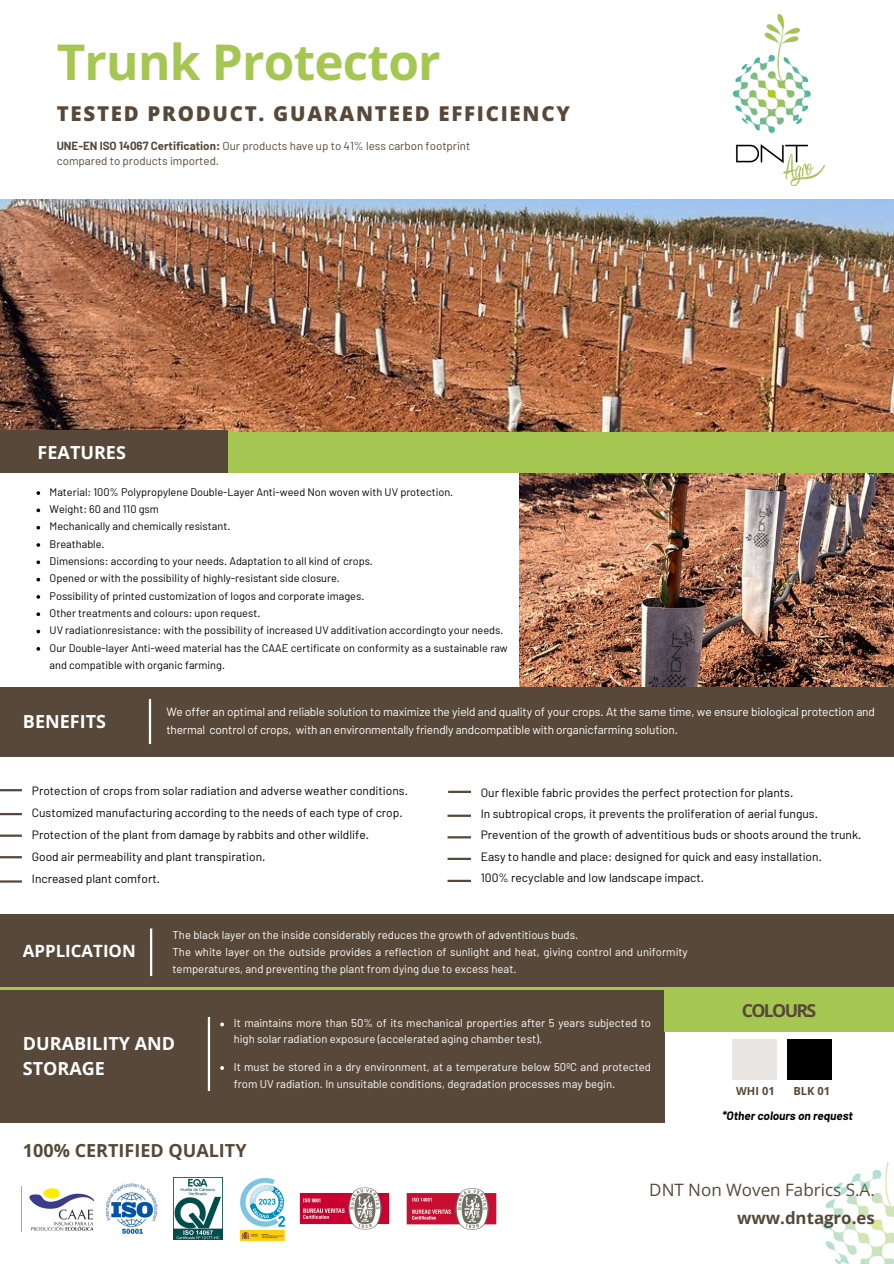
<style>
.page{position:relative;width:894px;height:1264px;background:#fff}
.page>*{position:absolute;margin:0;border:0;box-sizing:border-box;transform-origin:0 0}
.t1{font:700 49.5px "Open Sans Hebrew";letter-spacing:-.015em;color:#a5c752}
.t2{font:800 20.4px "Open Sans";letter-spacing:.085em;color:#574839}
.t3{font:700 18px/24.8px "Open Sans";color:#fff}
.t4{font:700 18px "Open Sans";color:#574839}
.t5{font:700 17.85px "Open Sans";letter-spacing:-.095em;color:#574839}
.t6{font:17.1px "Open Sans";color:#574839}
.t7{font:700 16.8px "Open Sans";color:#574839}
.t8{font:700 16.8px "Open Sans";color:#fff}
.t9{font:12px "Barlow";color:#000}
.t10{font:11.85px/18px "Barlow";letter-spacing:-.015em;color:#fff}
.t11{font:italic 700 11.85px "Barlow";color:#000}
.t12{font:11.55px/15.5px "Barlow";color:#574839}
.t13{font:11.4px/17.2px "Barlow";color:#fff}
.t14{font:700 11.1px "Open Sans";color:#574839}
.t15{font:10.95px/17.2px "Barlow";color:#000}
.s1{font-weight:700}
</style>
<div class="page">
<div style="left:0;top:10px;width:892px;height:744px;background:#a5c752"></div>
<div style="left:0;top:986px;width:893px;height:6px;background:#a5c752"></div>
<div style="left:0;top:0;width:893px;height:199px;background:#fff"></div>
<img style="left:732px;top:14px;width:93px;height:172px">
<img style="left:0;top:199px;width:893px;height:232px">
<div style="left:0;top:430px;width:228px;height:44px;background:#574839"></div>
<div style="left:0;top:687px;width:893px;height:69px;background:#574839"></div>
<img style="left:518px;top:474px;width:375px;height:212px">
<div style="left:0;top:474px;width:518px;height:213px;background:#fff"></div>
<hr style="left:149px;top:699px;width:2px;height:45px;background:#fff">
<div style="left:0;top:914px;width:893px;height:72px;background:#574839"></div>
<hr style="left:150px;top:928px;width:2px;height:48px;background:#fff">
<div style="left:0;top:989px;width:664px;height:133px;background:#574839"></div>
<div style="left:664px;top:989px;width:229px;height:42px;background:#a5c752"></div>
<hr style="left:208px;top:1016px;width:2px;height:74px;background:#fff">
<hr style="left:448px;top:790px;width:23px;height:3px;background:#574839">
<hr style="left:447px;top:814px;width:24px;height:2px;background:#574839">
<hr style="left:447px;top:836px;width:24px;height:2px;background:#574839">
<hr style="left:447px;top:857px;width:24px;height:3px;background:#574839">
<hr style="left:447px;top:879px;width:24px;height:3px;background:#574839">
<hr style="left:0;top:880px;width:22px;height:2px;background:#574839">
<hr style="left:0;top:789px;width:22px;height:2px;background:#574839">
<hr style="left:0;top:813px;width:22px;height:2px;background:#574839">
<hr style="left:0;top:834px;width:22px;height:2px;background:#574839">
<hr style="left:0;top:856px;width:22px;height:2px;background:#574839">
<img style="left:822px;top:1162px;width:71px;height:101px">
<div style="left:732px;top:1039px;width:44px;height:40px;background:#eae6e4"></div>
<div style="left:787px;top:1039px;width:44px;height:40px;background:#000"></div>
<svg style="left:36px;top:491px;width:4px;height:4px"></svg>
<svg style="left:36px;top:508px;width:4px;height:4px"></svg>
<svg style="left:36px;top:526px;width:4px;height:3px"></svg>
<svg style="left:36px;top:543px;width:4px;height:4px"></svg>
<svg style="left:36px;top:560px;width:4px;height:4px"></svg>
<svg style="left:36px;top:578px;width:4px;height:3px"></svg>
<svg style="left:36px;top:595px;width:4px;height:3px"></svg>
<svg style="left:36px;top:612px;width:4px;height:4px"></svg>
<svg style="left:36px;top:629px;width:4px;height:4px"></svg>
<svg style="left:36px;top:647px;width:4px;height:3px"></svg>
<svg style="left:220px;top:1022px;width:4px;height:4px"></svg>
<svg style="left:220px;top:1066px;width:4px;height:3px"></svg>
<img style="left:105px;top:1182px;width:53px;height:52px">
<img style="left:241px;top:1178px;width:43px;height:62px">
<img style="left:299px;top:1187px;width:91px;height:43px">
<img style="left:406px;top:1188px;width:91px;height:42px">
<img style="left:29px;top:1188px;width:65px;height:42px">
<img style="left:173px;top:1177px;width:49px;height:62px">
<p class="t1" style="left:57px;top:27px;width:385px">Trunk Protector</p>
<h3 class="t2" style="left:57px;top:100px;width:514px">TESTED PRODUCT. GUARANTEED EFFICIENCY</h3>
<p class="t12" style="left:57px;top:137px;width:415px"><span class="s1">UNE-EN ISO 14067 Certification:</span> Our products have up to 41% less carbon footprint compared to products imported.</p>
<p class="t3" style="left:38px;top:439px;width:90px">FEATURES</p>
<p class="t15" style="left:50px;top:483px;width:405px">Material: 100% Polypropylene Double-Layer Anti-weed Non woven with UV protection.</p>
<p class="t15" style="left:50px;top:500px;width:111px">Weight: 60 and 110 gsm</p>
<p class="t15" style="left:50px;top:517px;width:182px">Mechanically and chemically resistant.</p>
<h3 class="t15" style="left:50px;top:534px;width:56px">Breathable.</h3>
<p class="t15" style="left:50px;top:552px;width:325px">Dimensions: according to your needs. Adaptation to all kind of crops.</p>
<p class="t15" style="left:50px;top:569px;width:292px">Opened or with the possibility of highly-resistant side closure.</p>
<p class="t15" style="left:50px;top:586px;width:316px">Possibility of printed customization of logos and corporate images.</p>
<p class="t15" style="left:50px;top:604px;width:212px">Other treatments and colours: upon request.</p>
<p class="t15" style="left:50px;top:621px;width:455px">UV radiationresistance: with the possibility of increased UV additivation accordingto your needs.</p>
<p class="t15" style="left:50px;top:638px;width:459px">Our Double-layer Anti-weed material has the CAAE certificate on conformity as a sustainable raw and compatible with organic farming.</p>
<p class="t3" style="left:23px;top:709px;width:84px">BENEFITS</p>
<p class="t10" style="left:166px;top:702px;width:710px">We offer an optimal and reliable solution to maximize the yield and quality of your crops. At the same time, we ensure biological protection and thermal control of crops, with an environmentally friendly andcompatible with organicfarming solution.</p>
<p class="t9" style="left:32px;top:783px;width:377px">Protection of crops from solar radiation and adverse weather conditions.</p>
<p class="t9" style="left:32px;top:805px;width:372px">Customized manufacturing according to the needs of each type of crop.</p>
<h3 class="t9" style="left:32px;top:827px;width:338px">Protection of the plant from damage by rabbits and other wildlife.</h3>
<p class="t9" style="left:32px;top:849px;width:235px">Good air permeability and plant transpiration.</p>
<p class="t9" style="left:32px;top:871px;width:130px">Increased plant comfort.</p>
<p class="t9" style="left:480px;top:784px;width:314px">Our flexible fabric provides the perfect protection for plants.</p>
<p class="t9" style="left:480px;top:806px;width:339px">In subtropical crops, it prevents the proliferation of aerial fungus.</p>
<h3 class="t9" style="left:480px;top:827px;width:382px">Prevention of the growth of adventitious buds or shoots around the trunk.</h3>
<p class="t9" style="left:480px;top:848px;width:342px">Easy to handle and place: designed for quick and easy installation.</p>
<p class="t9" style="left:480px;top:870px;width:225px">100% recyclable and low landscape impact.</p>
<p class="t8" style="left:23px;top:939px;width:114px">APPLICATION</p>
<h3 class="t13" style="left:172px;top:925px;width:407px">The black layer on the inside considerably reduces the growth of adventitious buds.</h3>
<p class="t13" style="left:172px;top:943px;width:516px">The white layer on the outside provides a reflection of sunlight and heat, giving control and uniformity temperatures, and preventing the plant from dying due to excess heat.</p>
<p class="t3" style="left:23px;top:1030px;width:153px">DURABILITY AND<br>STORAGE</p>
<p class="t13" style="left:234px;top:1015px;width:418px;line-height:15.3px">It maintains more than 50% of its mechanical properties after 5 years subjected to high solar radiation exposure (accelerated aging chamber test).</p>
<p class="t13" style="left:234px;top:1057px;width:418px">It must be stored in a dry environment, at a temperature below 50ºC and protected from UV radiation. In unsuitable conditions, degradation processes may begin.</p>
<p class="t4" style="left:23px;top:1137px;width:225px">100% CERTIFIED QUALITY</p>
<h3 class="t5" style="left:741px;top:998px;width:76px">COLOURS</h3>
<p class="t14" style="left:736px;top:1082px;width:40px">WHI 01</p>
<p class="t14" style="left:793px;top:1082px;width:38px">BLK 01</p>
<h6 class="t11" style="left:721px;top:1107px;width:132px">*Other colours on request</h6>
<p class="t6" style="left:649px;top:1178px;width:227px">DNT Non Woven Fabrics S.A.</p>
<h6 class="t7" style="left:736px;top:1206px;width:139px">www.dntagro.es</h6>
</div>
